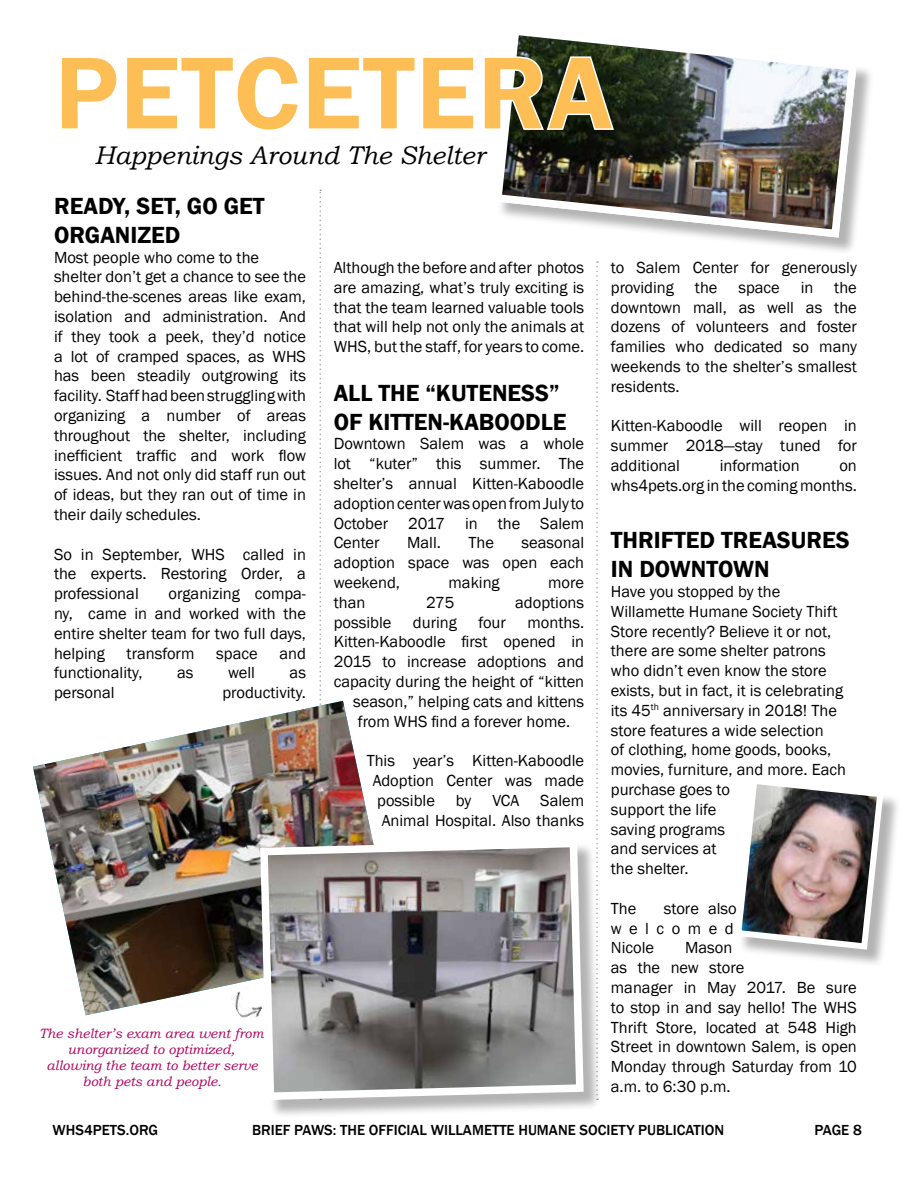
<style>
.page{position:relative;width:918px;height:1188px;background:#fff}
.page>*{position:absolute;margin:0;border:0;box-sizing:border-box;transform-origin:0 0}
.t1{font:600 108px "Franklin Gothic";color:#fdbe56}
.t2{font:italic 25.5px "Bookman Old Style";color:#000}
.t3{font:600 24px/28.8px "Franklin Gothic";color:#000}
.t4{font:16.5px/19.8px "Franklin Gothic";color:#000;text-align:justify}
.t5{font:500 15px "Franklin Gothic";color:#000}
.t6{font:italic 13.5px/16.2px "Bookman Old Style";color:#b1005d;text-align:center}
</style>
<div class="page">
<div style="left:497px;top:30px;width:378px;height:226px;background:#000;opacity:.3"></div>
<img style="left:497px;top:30px;width:364px;height:212px">
<svg style="left:497px;top:55px;width:118px;height:76px"></svg>
<svg style="left:596px;top:261px;width:2px;height:579px"></svg>
<svg style="left:320px;top:190px;width:1px;height:511px"></svg>
<img style="left:33px;top:701px;width:339px;height:314px">
<div style="left:263px;top:842px;width:339px;height:276px;background:#000;opacity:.3"></div>
<svg style="left:256px;top:836px;width:332px;height:268px;background:#969495"></svg>
<div style="left:738px;top:780px;width:163px;height:188px;background:#000;opacity:.3"></div>
<img style="left:738px;top:780px;width:149px;height:173px">
<img style="left:229px;top:986px;width:36px;height:38px">
<h1 class="t1" style="left:54px;top:27px;width:128px">PETCETERA</h1>
<h2 class="t2" style="left:94px;top:138px;width:392px">Happenings Around The Shelter</h2>
<h3 class="t3" style="left:54px;top:192px;width:212px">READY, SET, GO GET<br>ORGANIZED</h3>
<p class="t4" style="left:54px;top:248px;width:254px;text-align:left">Most people who come to the shelter don’t get a chance to see the behind-the-scenes areas like exam, isolation and administration. And if they took a peek, they’d notice a lot of cramped spaces, as WHS has been steadily outgrowing its facility. Staff had been struggling with organizing a number of areas throughout the shelter, including inefficient traffic and work flow issues. And not only did staff run out of ideas, but they ran out of time in their daily schedules.</p>
<p class="t4" style="left:54px;top:545px;width:254px">So in September, WHS called in the experts. Restoring Order, a professional</p>
<p class="t4" style="left:334px;top:258px;width:252px">Although the before and after photos are amazing, what’s truly exciting is that the team learned valuable tools that will help not only the animals at WHS, but the staff, for years to come.</p>
<h3 class="t3" style="left:334px;top:379px;width:234px">ALL THE “KUTENESS”<br>OF KITTEN-KABOODLE</h3>
<p class="t4" style="left:334px;top:434px;width:252px">Downtown Salem was a whole lot “kuter” this summer. The shelter’s annual Kitten-Kaboodle adoption center was open from July to October 2017 in the Salem Center</p>
<p class="t4" style="left:611px;top:258px;width:248px">to Salem Center for generously providing</p>
<p class="t4" style="left:611px;top:278px;width:248px;text-indent:223px">the downtown mall, as well as the dozens of volunteers and foster families who dedicated so many weekends to the shelter’s smallest residents.</p>
<p class="t4" style="left:611px;top:416px;width:248px">Kitten-Kaboodle will reopen in summer 2018—stay tuned for additional</p>
<p class="t4" style="left:695px;top:278px;width:24px">the</p>
<p class="t4" style="left:738px;top:278px;width:43px">space</p>
<p class="t4" style="left:801px;top:278px;width:14px">in</p>
<p class="t4" style="left:720px;top:456px;width:81px">information</p>
<p class="t4" style="left:611px;top:456px;width:248px;text-align:right">on<br>whs4pets.org in the coming months.</p>
<h3 class="t3" style="left:611px;top:526px;width:240px">THRIFTED TREASURES<br>IN DOWNTOWN</h3>
<p class="t4" style="left:611px;top:582px;width:237px;text-align:left">Have you stopped by the<br>Willamette Humane Society Thift<br>Store recently? Believe it or not, there are some shelter patrons who didn’t even know the store exists, but in fact, it is celebrating its 45<sup>th</sup> anniversary in 2018! The store features a wide selection<br>of clothing, home goods, books, movies, furniture, and more. Each purchase goes to<br>support the life<br>saving programs<br>and services at<br>the shelter.</p>
<p class="t4" style="left:611px;top:899px;width:27px">The</p>
<p class="t4" style="left:334px;top:533px;width:252px;text-indent:188px">seasonal adoption space was open each weekend,</p>
<p class="t4" style="left:407px;top:533px;width:35px">Mall.</p>
<p class="t4" style="left:469px;top:533px;width:27px">The</p>
<p class="t4" style="left:449px;top:573px;width:53px">making</p>
<p class="t4" style="left:548px;top:573px;width:38px">more</p>
<p class="t4" style="left:54px;top:584px;width:254px;text-indent:115px">organizing compa&shy;ny, came in and worked with the entire shelter team for two full days, helping</p>
<p class="t4" style="left:334px;top:593px;width:33px">than</p>
<p class="t4" style="left:426px;top:593px;width:30px">275</p>
<p class="t4" style="left:515px;top:593px;width:71px">adoptions</p>
<p class="t4" style="left:334px;top:612px;width:59px">possible</p>
<p class="t4" style="left:413px;top:612px;width:46px">during</p>
<p class="t4" style="left:479px;top:612px;width:29px">four</p>
<p class="t4" style="left:528px;top:612px;width:58px">months.</p>
<p class="t4" style="left:334px;top:632px;width:252px">Kitten-Kaboodle first opened in</p>
<p class="t4" style="left:334px;top:652px;width:252px">2015 to increase adoptions and</p>
<p class="t4" style="left:334px;top:672px;width:252px">capacity during the height of “kitten</p>
<p class="t4" style="left:353px;top:692px;width:233px">season,” helping cats and kittens</p>
<p class="t4" style="left:358px;top:711px;width:214px">from WHS find a forever home.</p>
<p class="t4" style="left:373px;top:751px;width:213px;text-indent:-6px">This year’s Kitten-Kaboodle Adoption Center was made possible</p>
<p class="t4" style="left:127px;top:644px;width:69px">transform</p>
<p class="t4" style="left:216px;top:644px;width:43px">space</p>
<p class="t4" style="left:279px;top:644px;width:28px">and</p>
<p class="t4" style="left:54px;top:663px;width:90px">functionality,</p>
<p class="t4" style="left:177px;top:663px;width:18px">as</p>
<p class="t4" style="left:228px;top:663px;width:28px">well</p>
<p class="t4" style="left:290px;top:663px;width:18px">as</p>
<p class="t4" style="left:54px;top:683px;width:62px">personal</p>
<p class="t4" style="left:223px;top:683px;width:85px">productivity.</p>
<p class="t4" style="left:382px;top:791px;width:204px;text-align:right">Salem<br>Animal Hospital. Also thanks</p>
<p class="t4" style="left:456px;top:791px;width:17px">by</p>
<p class="t4" style="left:492px;top:791px;width:28px">VCA</p>
<p class="t4" style="left:611px;top:899px;width:128px;text-align:left;text-indent:53px">store also welcomed<br>Nicole</p>
<p class="t4" style="left:611px;top:938px;width:248px;text-align:left;text-indent:74px">Mason<br>as the new store<br>manager in May 2017. Be sure to stop in and say hello! The WHS<br>Thrift Store, located at 548 High<br>Street in downtown Salem, is open<br>Monday through Saturday from 10 a.m. to 6:30 p.m.</p>
<p class="t6" style="left:39px;top:1025px;width:226px">The shelter’s exam area went from unorganized to optimized, allowing the team to better serve both pets and people.</p>
<p class="t5" style="left:53px;top:1121px;width:107px">WHS4PETS.ORG</p>
<p class="t5" style="left:252px;top:1121px;width:474px">BRIEF PAWS: THE OFFICIAL WILLAMETTE HUMANE SOCIETY PUBLICATION</p>
<p class="t5" style="left:815px;top:1121px;width:49px">PAGE 8</p>
</div>
